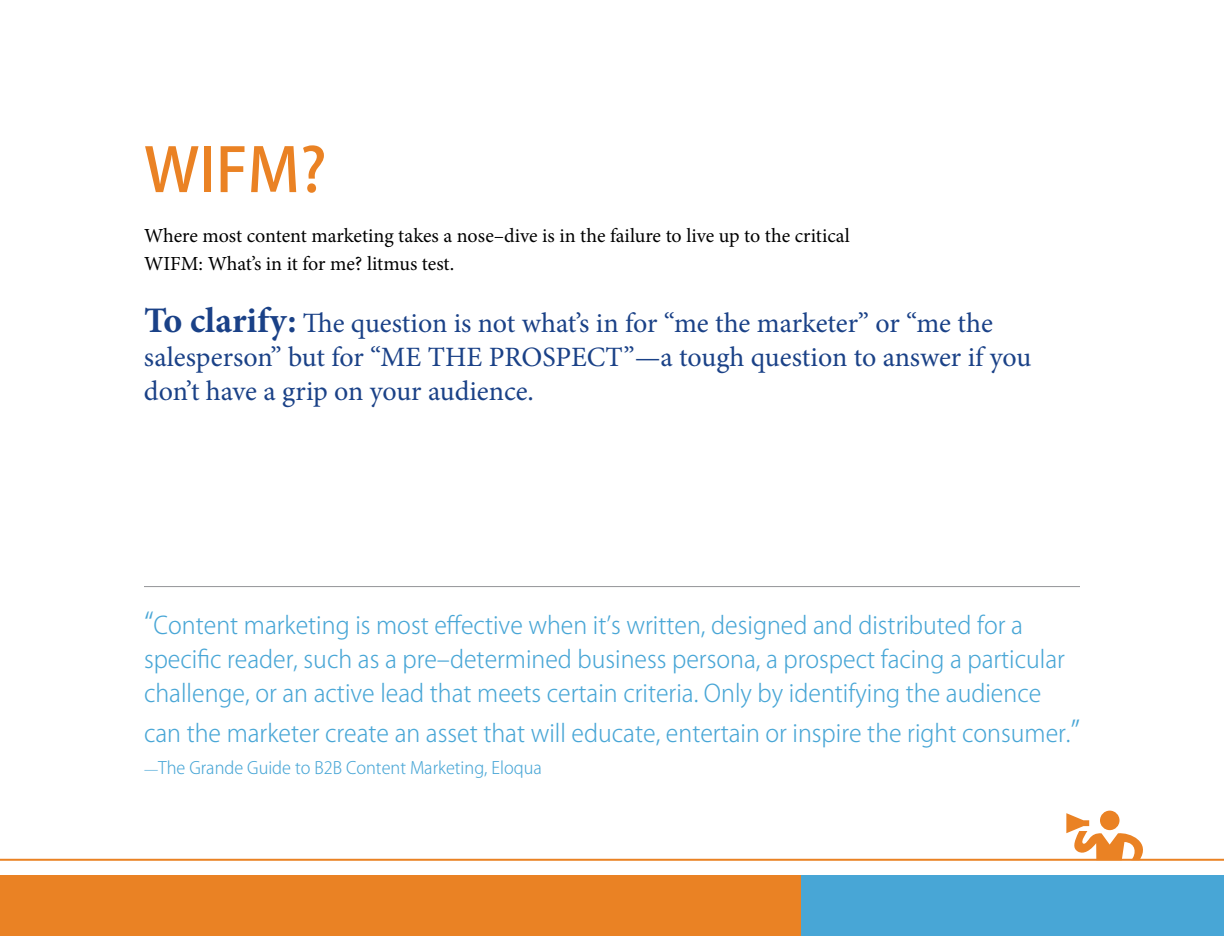
<style>
.page{position:relative;width:1224px;height:936px;background:#fff}
.page>*{position:absolute;margin:0;border:0;box-sizing:border-box;transform-origin:0 0}
.t1{font:500 60px "Koz Go Pro";color:#ea8224}
.t2{font:28px/34px "Minion Pro";letter-spacing:-.005em;color:#1a4187}
.t3{font:300 24px/34px "Koz Go Pro";color:#48a6d6}
.t4{font:20px/28px "Minion Pro";letter-spacing:-.005em;color:#000}
.t5{font:300 17px "Koz Go Pro";color:#48a6d6}
.s1{font-weight:700;font-size:36px}
.s2{font-size:29px}
.s3{font-size:13px}
</style>
<div class="page">
<div style="left:0;top:875px;width:1224px;height:61px;background:#ea8224"></div>
<div style="left:801px;top:875px;width:423px;height:61px;background:#48a6d6"></div>
<hr style="left:0;top:859px;width:1224px;height:2px;background:#ea8224">
<svg style="left:1066px;top:811px;width:85px;height:48px"></svg>
<hr style="left:144px;top:586px;width:936px;height:1px;background:#939598">
<h1 class="t1" style="left:144px;top:132px;width:184px">WIFM?</h1>
<p class="t4" style="left:144px;top:221px;width:707px">Where most content marketing takes a nose–dive is in the failure to live up to the critical<br>WIFM: What’s in it for me? litmus test.</p>
<p class="t2" style="left:144px;top:306px;width:889px"><span class="s1">To clarify:</span> The question is not what’s in for “me the marketer” or “me the salesperson” but for “ME THE PROSPECT”—a tough question to answer if you don’t have a grip on your audience.</p>
<p class="t3" style="left:144px;top:608px;width:923px"><span class="s2">“</span>Content marketing is most effective when it’s written, designed and distributed for a specific reader, such as a pre–determined business persona, a prospect facing a particular challenge, or an active lead that meets certain criteria. Only by identifying the audience</p>
<p class="t3" style="left:144px;top:716px;width:937px">can the marketer create an asset that will educate, entertain or inspire the right consumer.<span class="s2">”</span></p>
<p class="t5" style="left:144px;top:756px;width:399px"><span class="s3">—</span>The Grande Guide to B2B Content Marketing, Eloqua</p>
</div>
